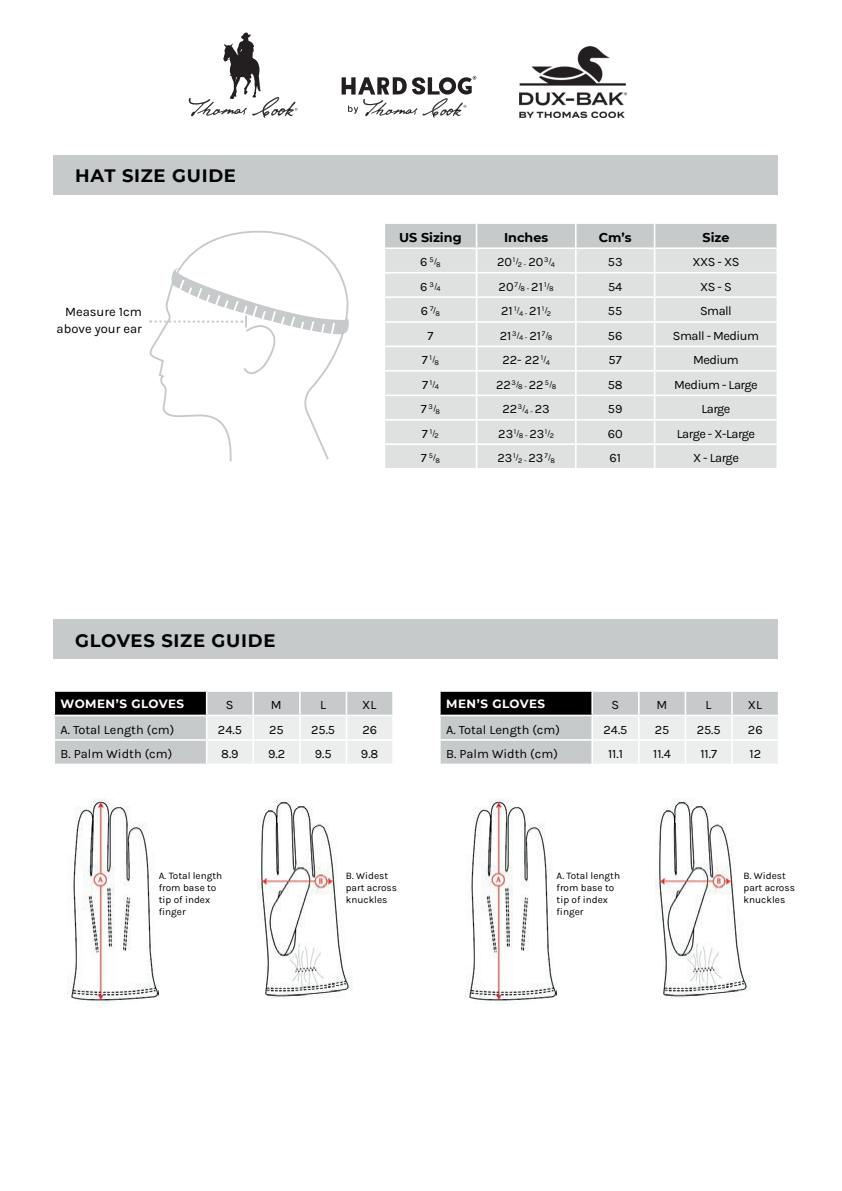
<style>
.page{position:relative;width:842px;height:1191px;background:#fff}
.page>*{position:absolute;margin:0;border:0;box-sizing:border-box;transform-origin:0 0}
.t1{font:700 18px "Montserrat";letter-spacing:.04em;color:#000001}
.t2{font:13px/16.6px "Karla";color:#000001;text-align:right}
.t3{font:12.8px "Karla";color:#000001}
.t4{font:12.8px "Karla";letter-spacing:-.04em;color:#000001}
.t5{font:700 12.8px "Montserrat";color:#000001}
.t6{font:700 12px "Montserrat";letter-spacing:.04em;color:#fff}
.t7{font:10px/12px "Karla";color:#000001}
.t8{font:7.4px "Karla";color:#000001}
.s1{font-size:12.8px}
.s2{font-size:8px}
.s3{font-size:7.4px}
</style>
<div class="page">
<div style="left:53px;top:155px;width:725px;height:39px;background:#c6cacb"></div>
<div style="left:53px;top:620px;width:725px;height:39px;background:#c6cacb"></div>
<svg style="left:385px;top:223px;width:392px;height:245px;background:#dee0e0"></svg>
<hr style="left:776px;top:445px;width:2px;height:23px;background:#fff">
<svg style="left:149px;top:230px;width:200px;height:232px"></svg>
<svg style="left:54px;top:691px;width:339px;height:72px;background:#bbbdbd"></svg>
<hr style="left:392px;top:740px;width:2px;height:23px;background:#fff">
<svg style="left:440px;top:691px;width:338px;height:72px;background:#bbbdbd"></svg>
<img style="left:67px;top:798px;width:92px;height:205px">
<img style="left:465px;top:798px;width:92px;height:205px">
<img style="left:257px;top:798px;width:96px;height:201px">
<img style="left:655px;top:798px;width:96px;height:201px">
<img style="left:519px;top:46px;width:107px;height:71px">
<svg style="left:189px;top:32px;width:108px;height:86px"></svg>
<svg style="left:342px;top:76px;width:135px;height:42px"></svg>
<h1 class="t1" style="left:75px;top:162px;width:162px">HAT SIZE GUIDE</h1>
<p class="t2" style="left:57px;top:303px;width:87px">Measure 1cm above your ear</p>
<p class="t5" style="left:399px;top:228px;width:64px">US Sizing</p>
<p class="t5" style="left:504px;top:228px;width:46px">Inches</p>
<p class="t5" style="left:599px;top:228px;width:34px">Cm’s</p>
<p class="t5" style="left:702px;top:228px;width:28px">Size</p>
<p class="t8" style="left:420px;top:257px;width:22px"><span class="s1">6</span> 5<span class="s2">/</span>8</p>
<p class="t8" style="left:497px;top:259px;width:59px"><span class="s1">20</span>1<sup>/</sup>2 - <span class="s1">20</span>3<sup>/</sup>4</p>
<p class="t3" style="left:608px;top:254px;width:16px">53</p>
<p class="t3" style="left:692px;top:254px;width:48px">XXS - XS</p>
<p class="t8" style="left:420px;top:281px;width:22px"><span class="s1">6</span> 3<span class="s2">/</span>4</p>
<p class="t8" style="left:499px;top:284px;width:57px"><span class="s1">20</span>7<sup>/</sup>8 - <span class="s1">21</span> 1<sup>/</sup>8</p>
<p class="t3" style="left:608px;top:278px;width:16px">54</p>
<p class="t3" style="left:700px;top:278px;width:33px">XS -S</p>
<p class="t8" style="left:421px;top:306px;width:20px"><span class="s1">6</span> 7<span class="s2">/</span>8</p>
<p class="t8" style="left:501px;top:308px;width:52px"><span class="s1">21</span> 1<sup>/</sup>4 - <span class="s1">21</span>1<sup>/</sup>2</p>
<p class="t3" style="left:608px;top:303px;width:16px">55</p>
<p class="t3" style="left:700px;top:303px;width:33px">Small</p>
<p class="t3" style="left:427px;top:327px;width:7px">7</p>
<p class="t8" style="left:500px;top:333px;width:54px"><span class="s1">21</span>3<sup>/</sup>4 - <span class="s1">21</span> 7<sup>/</sup>8</p>
<p class="t3" style="left:608px;top:327px;width:16px">56</p>
<p class="t4" style="left:673px;top:327px;width:88px">Small - Medium</p>
<p class="t8" style="left:422px;top:355px;width:19px"><span class="s1">7</span> 1<span class="s2">/</span>8</p>
<p class="t3" style="left:502px;top:352px;width:49px">22- 22 <sup>1</sup><sup>/</sup><span class="s3">4</span></p>
<p class="t3" style="left:609px;top:352px;width:15px">57</p>
<p class="t3" style="left:693px;top:352px;width:47px">Medium</p>
<p class="t8" style="left:422px;top:380px;width:18px"><span class="s1">7</span> 1<span class="s2">/</span>4</p>
<p class="t8" style="left:496px;top:382px;width:62px"><span class="s1">22</span>3<sup>/</sup>8 - <span class="s1">22</span>5<sup>/</sup>8</p>
<p class="t3" style="left:608px;top:376px;width:17px">58</p>
<p class="t4" style="left:674px;top:376px;width:85px">Medium - Large</p>
<p class="t8" style="left:421px;top:404px;width:21px"><span class="s1">7</span> 3<span class="s2">/</span>8</p>
<p class="t3" style="left:502px;top:401px;width:49px">22<sup>3</sup><sup>/</sup><span class="s3">4 -</span> 23</p>
<p class="t3" style="left:608px;top:401px;width:16px">59</p>
<p class="t3" style="left:701px;top:401px;width:31px">Large</p>
<p class="t8" style="left:422px;top:428px;width:19px"><span class="s1">7</span> 1<span class="s2">/</span>2</p>
<p class="t8" style="left:498px;top:431px;width:57px"><span class="s1">23</span>1<sup>/</sup>8 - <span class="s1">23</span>1<sup>/</sup>2</p>
<p class="t3" style="left:608px;top:425px;width:16px">60</p>
<p class="t4" style="left:677px;top:425px;width:80px">Large - X-Large</p>
<p class="t8" style="left:421px;top:453px;width:21px"><span class="s1">7</span> 5<span class="s2">/</span>8</p>
<p class="t8" style="left:497px;top:455px;width:59px"><span class="s1">23</span>1<sup>/</sup>2 - <span class="s1">23</span>7<sup>/</sup>8</p>
<p class="t3" style="left:609px;top:450px;width:13px">61</p>
<p class="t3" style="left:693px;top:450px;width:47px">X - Large</p>
<h1 class="t1" style="left:75px;top:627px;width:202px">GLOVES SIZE GUIDE</h1>
<p class="t6" style="left:61px;top:695px;width:125px">WOMEN’S GLOVES</p>
<p class="t3" style="left:226px;top:696px;width:9px">S</p>
<p class="t3" style="left:271px;top:696px;width:12px">M</p>
<p class="t3" style="left:320px;top:696px;width:7px">L</p>
<p class="t3" style="left:362px;top:696px;width:16px">XL</p>
<p class="t3" style="left:61px;top:721px;width:115px">A. Total Length (cm)</p>
<p class="t3" style="left:218px;top:721px;width:25px">24.5</p>
<p class="t3" style="left:269px;top:721px;width:16px">25</p>
<p class="t3" style="left:311px;top:721px;width:26px">25.5</p>
<p class="t3" style="left:362px;top:721px;width:16px">26</p>
<p class="t3" style="left:61px;top:745px;width:113px">B. Palm Width (cm)</p>
<p class="t3" style="left:221px;top:745px;width:19px">8.9</p>
<p class="t3" style="left:268px;top:745px;width:19px">9.2</p>
<p class="t3" style="left:315px;top:745px;width:18px">9.5</p>
<p class="t3" style="left:361px;top:745px;width:19px">9.8</p>
<p class="t6" style="left:446px;top:695px;width:100px">MEN’S GLOVES</p>
<p class="t3" style="left:611px;top:696px;width:9px">S</p>
<p class="t3" style="left:656px;top:696px;width:12px">M</p>
<p class="t3" style="left:705px;top:696px;width:7px">L</p>
<p class="t3" style="left:748px;top:696px;width:16px">XL</p>
<p class="t3" style="left:446px;top:721px;width:115px">A. Total Length (cm)</p>
<p class="t3" style="left:603px;top:721px;width:25px">24.5</p>
<p class="t3" style="left:655px;top:721px;width:16px">25</p>
<p class="t3" style="left:697px;top:721px;width:26px">25.5</p>
<p class="t3" style="left:748px;top:721px;width:16px">26</p>
<p class="t3" style="left:446px;top:745px;width:113px">B. Palm Width (cm)</p>
<p class="t3" style="left:608px;top:745px;width:16px">11.1</p>
<p class="t3" style="left:653px;top:745px;width:19px">11.4</p>
<p class="t3" style="left:700px;top:745px;width:18px">11.7</p>
<p class="t3" style="left:749px;top:745px;width:13px">12</p>
<p class="t7" style="left:346px;top:869px;width:53px">B. Widest part across knuckles</p>
<p class="t7" style="left:744px;top:869px;width:53px">B. Widest part across knuckles</p>
<p class="t7" style="left:159px;top:869px;width:65px">A. Total length from base to tip of index finger</p>
<p class="t7" style="left:557px;top:869px;width:65px">A. Total length from base to tip of index finger</p>
</div>
